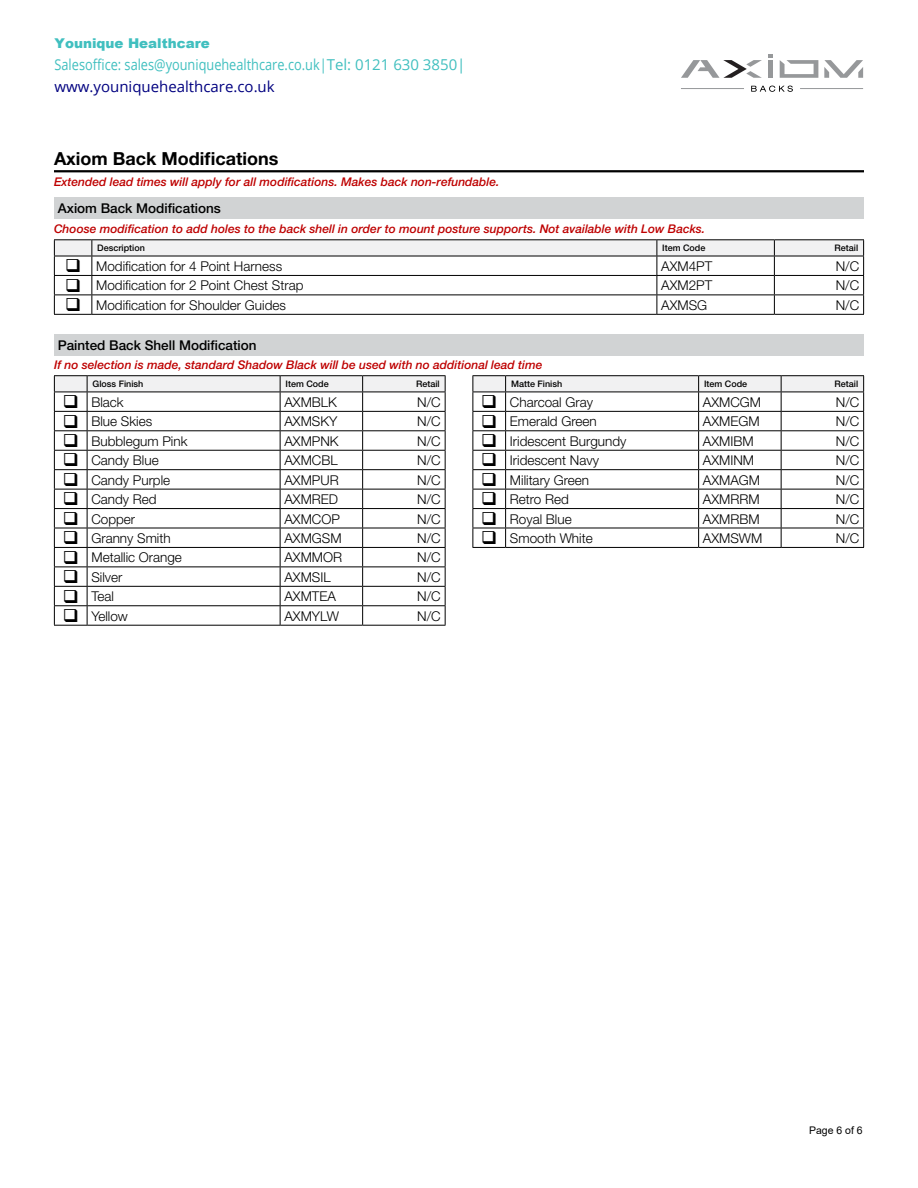
<style>
.page{position:relative;width:918px;height:1188px;background:#fff}
.page>*{position:absolute;margin:0;border:0;box-sizing:border-box;transform-origin:0 0}
.t1{font:700 18px "Helvetica Neue";color:#000}
.t2{font:15px/22.8px "Open Sans";color:#40bfbf;scale:.85 1}
.t3{font:300 13.5px "Helvetica Neue";color:#000}
.t4{font:500 13.5px "Helvetica Neue";color:#000}
.t5{font:900 13.5px "Arial";color:#40bfbf}
.t6{font:italic 500 12px "Helvetica Neue";color:#be0000}
.t7{font:10.5px "Arial";color:#000}
.t8{font:500 9px "Helvetica Neue";color:#000}
.s1{font-style:inherit}
.s2{color:#000080}
</style>
<div class="page">
<hr style="left:54px;top:239px;width:38px;height:1px;background:#000">
<hr style="left:92px;top:239px;width:565px;height:1px;background:#000">
<hr style="left:657px;top:239px;width:117px;height:1px;background:#000">
<hr style="left:774px;top:239px;width:90px;height:1px;background:#000">
<svg style="left:54px;top:240px;width:810px;height:74px"></svg>
<hr style="left:54px;top:314px;width:38px;height:1px;background:#000">
<hr style="left:92px;top:314px;width:565px;height:1px;background:#000">
<hr style="left:657px;top:314px;width:117px;height:1px;background:#000">
<hr style="left:774px;top:314px;width:90px;height:1px;background:#000">
<div style="left:54px;top:197px;width:810px;height:22px;background:#d1d3d4"></div>
<hr style="left:54px;top:375px;width:33px;height:1px;background:#000">
<hr style="left:87px;top:375px;width:193px;height:1px;background:#000">
<hr style="left:280px;top:375px;width:83px;height:1px;background:#000">
<hr style="left:363px;top:375px;width:83px;height:1px;background:#000">
<svg style="left:54px;top:376px;width:392px;height:249px"></svg>
<hr style="left:54px;top:625px;width:33px;height:1px;background:#000">
<hr style="left:87px;top:625px;width:193px;height:1px;background:#000">
<hr style="left:280px;top:625px;width:83px;height:1px;background:#000">
<hr style="left:363px;top:625px;width:83px;height:1px;background:#000">
<div style="left:54px;top:334px;width:810px;height:21px;background:#d1d3d4"></div>
<hr style="left:472px;top:375px;width:34px;height:1px;background:#000">
<hr style="left:506px;top:375px;width:193px;height:1px;background:#000">
<hr style="left:699px;top:375px;width:82px;height:1px;background:#000">
<hr style="left:781px;top:375px;width:83px;height:1px;background:#000">
<svg style="left:472px;top:376px;width:392px;height:171px"></svg>
<hr style="left:472px;top:547px;width:34px;height:1px;background:#000">
<hr style="left:506px;top:547px;width:193px;height:1px;background:#000">
<hr style="left:699px;top:547px;width:82px;height:1px;background:#000">
<hr style="left:781px;top:547px;width:83px;height:1px;background:#000">
<hr style="left:54px;top:170px;width:810px;height:2px;background:#000">
<svg style="left:768px;top:54px;width:5px;height:3px"></svg>
<div style="left:768px;top:60px;width:5px;height:18px;background:#96989a"></div>
<svg style="left:780px;top:60px;width:38px;height:18px"></svg>
<svg style="left:824px;top:60px;width:39px;height:18px"></svg>
<svg style="left:681px;top:60px;width:81px;height:18px"></svg>
<hr style="left:681px;top:88px;width:63px;height:1px;background:#96989a">
<hr style="left:800px;top:88px;width:63px;height:1px;background:#96989a">
<svg style="left:751px;top:86px;width:42px;height:6px"></svg>
<p class="t5" style="left:55px;top:33px;width:157px">Younique Healthcare</p>
<p class="t2" style="left:55px;top:52px;width:485px">Salesoffice: sales@youniquehealthcare.co.uk|<span class="s1">Tel: 0121 630 3850| </span><span class="s2">www.youniquehealthcare.co.uk</span></p>
<h1 class="t1" style="left:54px;top:148px;width:226px">Axiom Back Modifications</h1>
<p class="t6" style="left:54px;top:175px;width:447px">Extended lead times will apply for all modifications. Makes back non-refundable.</p>
<p class="t4" style="left:58px;top:200px;width:165px">Axiom Back Modifications</p>
<p class="t6" style="left:54px;top:222px;width:653px">Choose modification to add holes to the back shell in order to mount posture supports. Not available with Low Backs.</p>
<p class="t8" style="left:97px;top:243px;width:49px">Description</p>
<p class="t8" style="left:662px;top:243px;width:45px">Item Code</p>
<p class="t8" style="left:835px;top:243px;width:25px">Retail</p>
<p class="t3" style="left:65px;top:258px;width:219px">❑ Modification for 4 Point Harness</p>
<p class="t3" style="left:661px;top:258px;width:53px">AXM4PT</p>
<p class="t3" style="left:836px;top:258px;width:25px">N/C</p>
<p class="t3" style="left:65px;top:277px;width:240px">❑ Modification for 2 Point Chest Strap</p>
<p class="t3" style="left:661px;top:277px;width:53px">AXM2PT</p>
<p class="t3" style="left:836px;top:277px;width:25px">N/C</p>
<p class="t3" style="left:65px;top:297px;width:222px">❑ Modification for Shoulder Guides</p>
<p class="t3" style="left:661px;top:297px;width:48px">AXMSG</p>
<p class="t3" style="left:836px;top:297px;width:25px">N/C</p>
<p class="t4" style="left:58px;top:337px;width:200px">Painted Back Shell Modification</p>
<p class="t6" style="left:54px;top:358px;width:490px">If no selection is made, standard Shadow Black will be used with no additional lead time</p>
<p class="t8" style="left:93px;top:378px;width:52px">Gloss Finish</p>
<p class="t8" style="left:286px;top:378px;width:45px">Item Code</p>
<p class="t8" style="left:416px;top:378px;width:25px">Retail</p>
<p class="t3" style="left:63px;top:394px;width:62px">❑ Black</p>
<p class="t3" style="left:284px;top:394px;width:54px">AXMBLK</p>
<p class="t3" style="left:417px;top:394px;width:25px">N/C</p>
<p class="t3" style="left:63px;top:413px;width:91px">❑ Blue Skies</p>
<p class="t3" style="left:284px;top:413px;width:55px">AXMSKY</p>
<p class="t3" style="left:417px;top:413px;width:25px">N/C</p>
<p class="t3" style="left:63px;top:433px;width:126px">❑ Bubblegum Pink</p>
<p class="t3" style="left:284px;top:433px;width:56px">AXMPNK</p>
<p class="t3" style="left:417px;top:433px;width:25px">N/C</p>
<p class="t3" style="left:63px;top:452px;width:97px">❑ Candy Blue</p>
<p class="t3" style="left:284px;top:452px;width:55px">AXMCBL</p>
<p class="t3" style="left:417px;top:452px;width:25px">N/C</p>
<p class="t3" style="left:63px;top:472px;width:109px">❑ Candy Purple</p>
<p class="t3" style="left:284px;top:472px;width:56px">AXMPUR</p>
<p class="t3" style="left:417px;top:472px;width:25px">N/C</p>
<p class="t3" style="left:63px;top:491px;width:95px">❑ Candy Red</p>
<p class="t3" style="left:284px;top:491px;width:55px">AXMRED</p>
<p class="t3" style="left:417px;top:491px;width:25px">N/C</p>
<p class="t3" style="left:63px;top:511px;width:74px">❑ Copper</p>
<p class="t3" style="left:284px;top:511px;width:57px">AXMCOP</p>
<p class="t3" style="left:417px;top:511px;width:25px">N/C</p>
<p class="t3" style="left:63px;top:530px;width:109px">❑ Granny Smith</p>
<p class="t3" style="left:284px;top:530px;width:59px">AXMGSM</p>
<p class="t3" style="left:417px;top:530px;width:25px">N/C</p>
<p class="t3" style="left:63px;top:549px;width:121px">❑ Metallic Orange</p>
<p class="t3" style="left:284px;top:549px;width:59px">AXMMOR</p>
<p class="t3" style="left:417px;top:549px;width:25px">N/C</p>
<p class="t3" style="left:63px;top:569px;width:61px">❑ Silver</p>
<p class="t3" style="left:284px;top:569px;width:48px">AXMSIL</p>
<p class="t3" style="left:417px;top:569px;width:25px">N/C</p>
<p class="t3" style="left:63px;top:588px;width:53px">❑ Teal</p>
<p class="t3" style="left:284px;top:588px;width:53px">AXMTEA</p>
<p class="t3" style="left:417px;top:588px;width:25px">N/C</p>
<p class="t3" style="left:63px;top:608px;width:67px">❑ Yellow</p>
<p class="t3" style="left:284px;top:608px;width:56px">AXMYLW</p>
<p class="t3" style="left:417px;top:608px;width:25px">N/C</p>
<p class="t8" style="left:511px;top:378px;width:53px">Matte Finish</p>
<p class="t8" style="left:704px;top:378px;width:45px">Item Code</p>
<p class="t8" style="left:835px;top:378px;width:25px">Retail</p>
<p class="t3" style="left:481px;top:394px;width:113px">❑ Charcoal Gray</p>
<p class="t3" style="left:703px;top:394px;width:60px">AXMCGM</p>
<p class="t3" style="left:836px;top:394px;width:25px">N/C</p>
<p class="t3" style="left:481px;top:413px;width:117px">❑ Emerald Green</p>
<p class="t3" style="left:703px;top:413px;width:58px">AXMEGM</p>
<p class="t3" style="left:836px;top:413px;width:25px">N/C</p>
<p class="t3" style="left:481px;top:433px;width:147px">❑ Iridescent Burgundy</p>
<p class="t3" style="left:703px;top:433px;width:52px">AXMIBM</p>
<p class="t3" style="left:836px;top:433px;width:25px">N/C</p>
<p class="t3" style="left:481px;top:452px;width:119px">❑ Iridescent Navy</p>
<p class="t3" style="left:703px;top:452px;width:53px">AXMINM</p>
<p class="t3" style="left:836px;top:452px;width:25px">N/C</p>
<p class="t3" style="left:481px;top:472px;width:109px">❑ Military Green</p>
<p class="t3" style="left:703px;top:472px;width:59px">AXMAGM</p>
<p class="t3" style="left:836px;top:472px;width:25px">N/C</p>
<p class="t3" style="left:481px;top:491px;width:89px">❑ Retro Red</p>
<p class="t3" style="left:703px;top:491px;width:58px">AXMRRM</p>
<p class="t3" style="left:836px;top:491px;width:25px">N/C</p>
<p class="t3" style="left:481px;top:511px;width:92px">❑ Royal Blue</p>
<p class="t3" style="left:703px;top:511px;width:58px">AXMRBM</p>
<p class="t3" style="left:836px;top:511px;width:25px">N/C</p>
<p class="t3" style="left:481px;top:530px;width:113px">❑ Smooth White</p>
<p class="t3" style="left:703px;top:530px;width:61px">AXMSWM</p>
<p class="t3" style="left:836px;top:530px;width:25px">N/C</p>
<p class="t7" style="left:809px;top:1123px;width:55px">Page 6 of 6</p>
</div>
